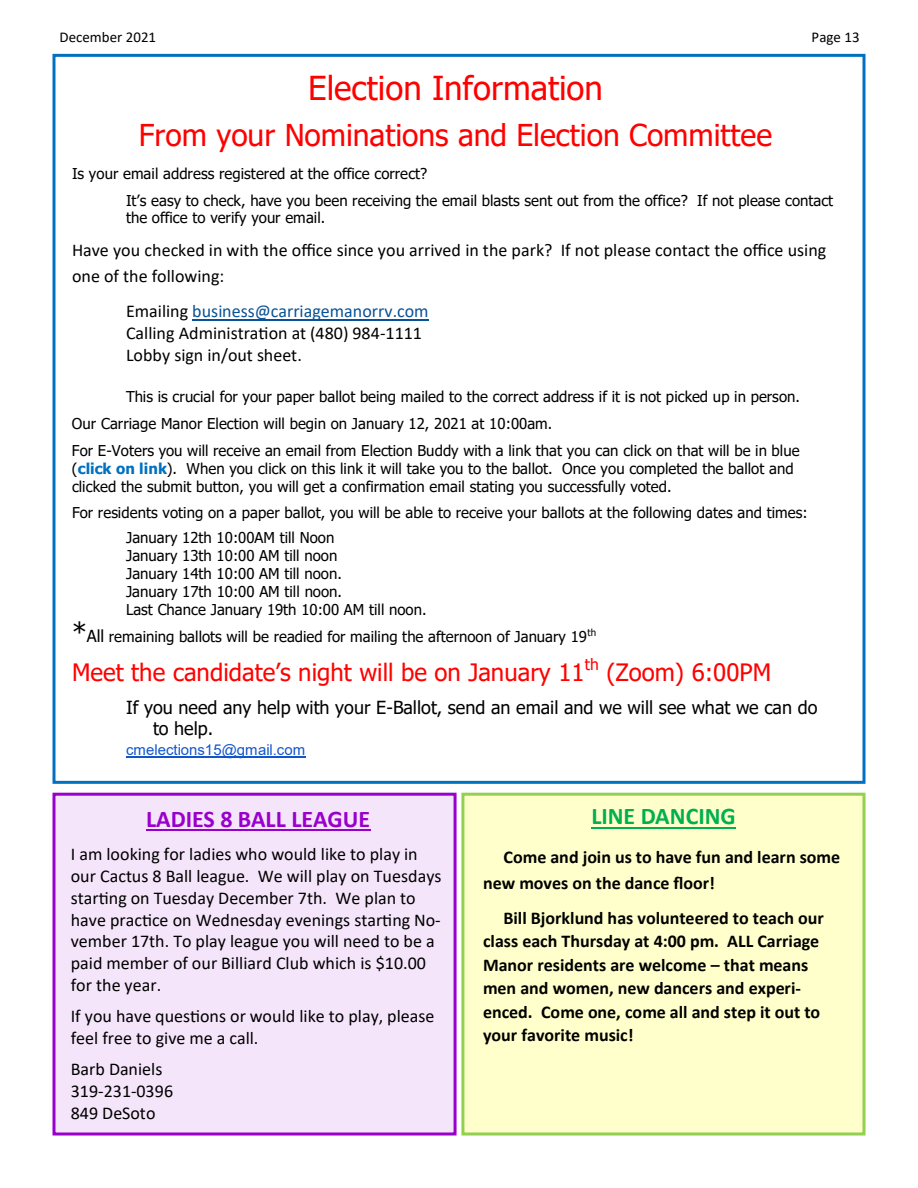
<style>
.page{position:relative;width:918px;height:1188px;background:#fff}
.page>*{position:absolute;margin:0;border:0;box-sizing:border-box;transform-origin:0 0}
.t1{font:33px "Tahoma";color:#f00}
.t2{font:30px "Tahoma";color:#f00}
.t3{font:24px "Tahoma";color:#f00}
.t4{font:700 24px "Calibri";color:#90c}
.t5{font:700 24px "Calibri";color:#00b050}
.t6{font:18px/21.9px "Calibri";color:#000}
.t7{font:700 18px/23.5px "Calibri";color:#000}
.t8{font:18px/21.5px "Tahoma";color:#000}
.t9{font:15px/17.9px "Tahoma";color:#000}
.t10{font:15px "Arial";color:#15c}
.t11{font:15px "Calibri";color:#000}
.s1{color:#085296}
.s2{font-weight:700;color:#0070c0}
.s3{font-size:27px}
.s4{font-size:16.5px}
</style>
<div class="page">
<div style="left:52px;top:54px;width:814px;height:730px;border:3px solid #0070c0"></div>
<hr style="left:192px;top:319px;width:237px;height:2px;background:#085296">
<hr style="left:126px;top:757px;width:179px;height:1px;background:#15c">
<div style="left:54px;top:794px;width:401px;height:340px;background:#f5e5fa"></div>
<div style="left:52px;top:793px;width:405px;height:343px;border:3px solid #90c"></div>
<hr style="left:146px;top:830px;width:224px;height:1px;background:#90c">
<div style="left:463px;top:794px;width:401px;height:340px;background:#ffc"></div>
<div style="left:461px;top:793px;width:405px;height:343px;border:3px solid #92d050"></div>
<hr style="left:591px;top:827px;width:145px;height:2px;background:#00b050">
<p class="t11" style="left:60px;top:27px;width:98px">December 2021</p>
<p class="t11" style="left:812px;top:27px;width:50px">Page 13</p>
<h1 class="t1" style="left:308px;top:66px;width:296px">Election Information</h1>
<h2 class="t2" style="left:139px;top:115px;width:635px">From your Nominations and Election Committee</h2>
<p class="t9" style="left:126px;top:160px;width:709px;line-height:27px;text-indent:-54px">Is your email address registered at the office correct?<br>It’s easy to check, have you been receiving the email blasts sent out from the office? If not please contact</p>
<p class="t9" style="left:126px;top:210px;width:201px">the office to verify your email.</p>
<p class="t6" style="left:72px;top:237px;width:756px;line-height:26.1px">Have you checked in with the office since you arrived in the park? If not please contact the office using one of the following:</p>
<p class="t6" style="left:126px;top:300px;width:304px">Emailing <span class="s1">business@carriagemanorrv.com<br></span>Calling Administration at (480) 984-1111<br>Lobby sign in/out sheet.</p>
<p class="t9" style="left:72px;top:384px;width:730px;line-height:26.8px;text-indent:54px">This is crucial for your paper ballot being mailed to the correct address if it is not picked up in person.<br>Our Carriage Manor Election will begin on January 12, 2021 at 10:00am.<br>For E-Voters you will receive an email from Election Buddy with a link that you can click on that will be in blue</p>
<p class="t9" style="left:72px;top:460px;width:723px">(<span class="s2">click on link</span>). When you click on this link it will take you to the ballot. Once you completed the ballot and clicked the submit button, you will get a confirmation email stating you successfully voted.</p>
<p class="t9" style="left:126px;top:502px;width:683px;line-height:24.6px;text-indent:-54px">For residents voting on a paper ballot, you will be able to receive your ballots at the following dates and times:<br>January 12th 10:00AM till Noon</p>
<p class="t9" style="left:126px;top:548px;width:302px">January 13th 10:00 AM till noon<br>January 14th 10:00 AM till noon.<br>January 17th 10:00 AM till noon.<br>Last Chance January 19th 10:00 AM till noon.</p>
<p class="t9" style="left:72px;top:629px;width:526px"><span class="s3">*</span><span class="s4">All</span> remaining ballots will be readied for mailing the afternoon of January 19<sup>th</sup></p>
<h3 class="t3" style="left:72px;top:656px;width:701px">Meet the candidate’s night will be on January 11<sup>th</sup> (Zoom) 6:00PM</h3>
<p class="t8" style="left:153px;top:697px;width:666px;text-indent:-27px">If you need any help with your E-Ballot, send an email and we will see what we can do to help.</p>
<p class="t10" style="left:126px;top:740px;width:181px">cmelections15@gmail.com</p>
<h3 class="t4" style="left:146px;top:802px;width:226px">LADIES 8 BALL LEAGUE</h3>
<p class="t6" style="left:71px;top:842px;width:372px">I am looking for ladies who would like to play in our Cactus 8 Ball league. We will play on Tuesdays starting on Tuesday December 7th. We plan to have practice on Wednesday evenings starting No&shy;vember 17th. To play league you will need to be a paid member of our Billiard Club which is $10.00 for the year.</p>
<p class="t6" style="left:71px;top:1005px;width:365px">If you have questions or would like to play, please feel free to give me a call.</p>
<p class="t6" style="left:71px;top:1058px;width:104px">Barb Daniels<br>319-231-0396<br>849 DeSoto</p>
<h3 class="t5" style="left:591px;top:799px;width:146px">LINE DANCING</h3>
<p class="t7" style="left:483px;top:843px;width:359px;line-height:26.1px;text-indent:21px">Come and join us to have fun and learn some new moves on the dance floor!</p>
<p class="t7" style="left:483px;top:906px;width:342px;text-indent:21px">Bill Bjorklund has volunteered to teach our class each Thursday at 4:00 pm. ALL Carriage Manor residents are welcome – that means men and women, new dancers and experi&shy;enced. Come one, come all and step it out to your favorite music!</p>
</div>
